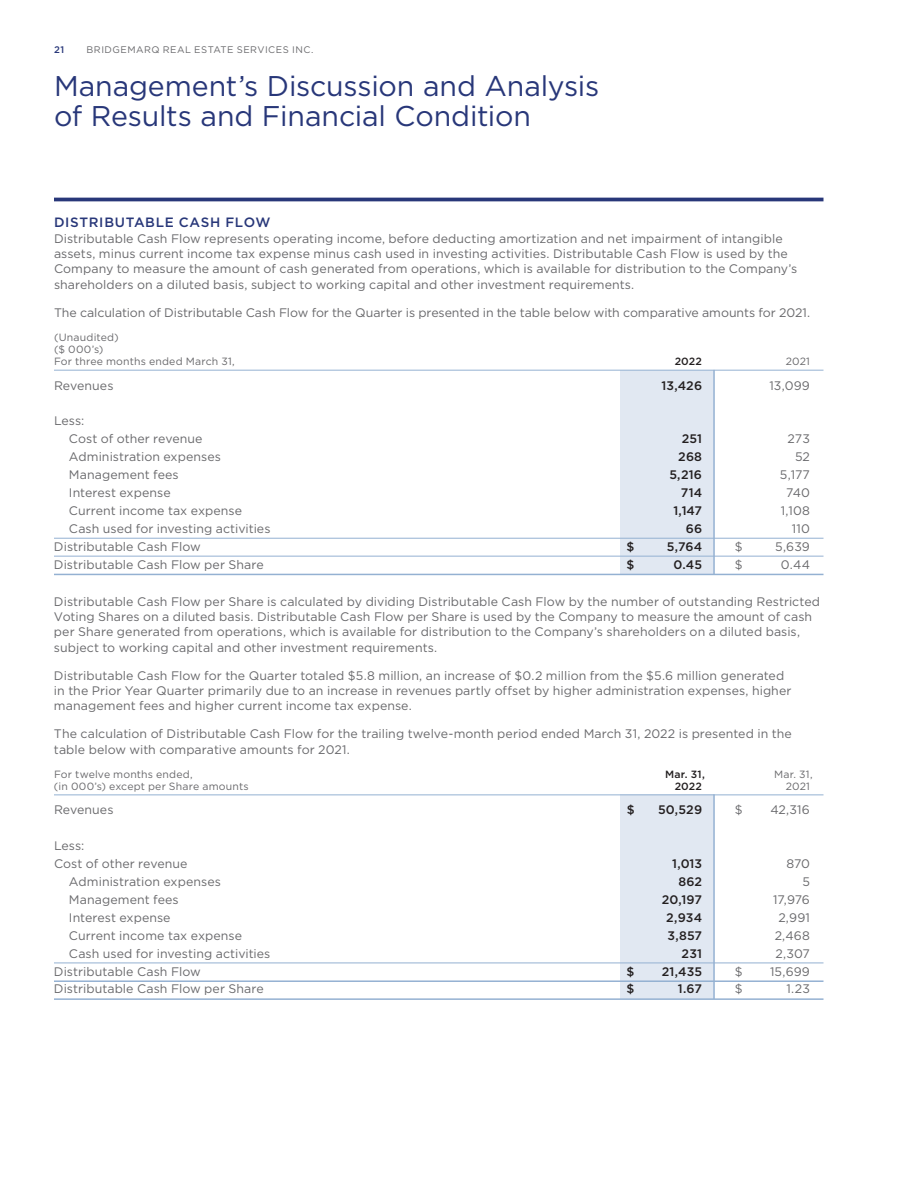
<style>
.page{position:relative;width:918px;height:1188px;background:#fff}
.page>*{position:absolute;margin:0;border:0;box-sizing:border-box;transform-origin:0 0}
.t1{font:28.5px/30px "Gotham";letter-spacing:-.005em;color:#283779}
.t2{font:500 13.5px "Gotham";letter-spacing:.05em;color:#283779}
.t3{font:12.3px/15.3px "Gotham";letter-spacing:.005em;color:#69696c}
.t4{font:500 12.3px "Gotham";letter-spacing:.005em;color:#231f20}
.t5{font:10.5px/12px "Gotham";letter-spacing:.02em;color:#69696c}
.t6{font:500 10.5px "Gotham";letter-spacing:.02em;color:#231f20}
.t7{font:9.45px "Gotham";letter-spacing:.05em;color:#69696c}
.t8{font:500 9.45px "Gotham";color:#283779}
</style>
<div class="page">
<hr style="left:54px;top:198px;width:770px;height:3px;background:#283779">
<div style="left:620px;top:370px;width:94px;height:205px;background:#e1e8f2"></div>
<hr style="left:713px;top:370px;width:2px;height:205px;background:#94b1d2">
<div style="left:620px;top:794px;width:94px;height:205px;background:#e1e8f2"></div>
<hr style="left:713px;top:794px;width:2px;height:205px;background:#94b1d2">
<hr style="left:54px;top:370px;width:770px;height:1px;background:#94b1d2">
<hr style="left:54px;top:538px;width:770px;height:1px;background:#94b1d2">
<hr style="left:54px;top:556px;width:770px;height:1px;background:#94b1d2">
<hr style="left:54px;top:574px;width:770px;height:1px;background:#94b1d2">
<hr style="left:54px;top:794px;width:770px;height:1px;background:#94b1d2">
<hr style="left:54px;top:963px;width:770px;height:1px;background:#94b1d2">
<hr style="left:54px;top:980px;width:770px;height:2px;background:#94b1d2">
<hr style="left:54px;top:998px;width:770px;height:2px;background:#94b1d2">
<p class="t8" style="left:54px;top:44px;width:12px">21</p>
<p class="t7" style="left:87px;top:44px;width:228px">BRIDGEMARQ REAL ESTATE SERVICES INC.</p>
<h1 class="t1" style="left:54px;top:71px;width:547px">Management’s Discussion and Analysis of Results and Financial Condition</h1>
<p class="t2" style="left:54px;top:215px;width:218px">DISTRIBUTABLE CASH FLOW</p>
<p class="t3" style="left:54px;top:230px;width:745px">Distributable Cash Flow represents operating income, before deducting amortization and net impairment of intangible assets, minus current income tax expense minus cash used in investing activities. Distributable Cash Flow is used by the Company to measure the amount of cash generated from operations, which is available for distribution to the Company’s shareholders on a diluted basis, subject to working capital and other investment requirements.</p>
<p class="t3" style="left:54px;top:305px;width:758px">The calculation of Distributable Cash Flow for the Quarter is presented in the table below with comparative amounts for 2021.</p>
<p class="t5" style="left:54px;top:331px;width:182px">(Unaudited)<br>($ 000’s)<br>For three months ended March 31,</p>
<p class="t6" style="left:675px;top:356px;width:29px">2022</p>
<p class="t5" style="left:786px;top:355px;width:26px">2021</p>
<p class="t3" style="left:54px;top:377px;width:61px">Revenues</p>
<p class="t4" style="left:662px;top:378px;width:42px">13,426</p>
<p class="t3" style="left:769px;top:377px;width:42px">13,099</p>
<p class="t3" style="left:69px;top:412px;width:135px;line-height:17.9px;text-indent:-15px">Less:<br>Cost of other revenue</p>
<p class="t4" style="left:682px;top:432px;width:22px">251</p>
<p class="t3" style="left:788px;top:431px;width:24px">273</p>
<p class="t3" style="left:69px;top:449px;width:153px">Administration expenses</p>
<p class="t4" style="left:678px;top:450px;width:25px">268</p>
<p class="t3" style="left:795px;top:449px;width:16px">52</p>
<p class="t3" style="left:69px;top:467px;width:111px">Management fees</p>
<p class="t4" style="left:669px;top:468px;width:34px">5,216</p>
<p class="t3" style="left:780px;top:467px;width:32px">5,177</p>
<p class="t3" style="left:69px;top:485px;width:103px">Interest expense</p>
<p class="t4" style="left:681px;top:486px;width:23px">714</p>
<p class="t3" style="left:786px;top:485px;width:25px">740</p>
<p class="t3" style="left:69px;top:503px;width:175px">Current income tax expense</p>
<p class="t4" style="left:673px;top:504px;width:30px">1,147</p>
<p class="t3" style="left:781px;top:503px;width:31px">1,108</p>
<p class="t3" style="left:69px;top:521px;width:203px">Cash used for investing activities</p>
<p class="t4" style="left:686px;top:522px;width:18px">66</p>
<p class="t3" style="left:792px;top:521px;width:20px">110</p>
<p class="t3" style="left:54px;top:539px;width:148px">Distributable Cash Flow</p>
<p class="t4" style="left:627px;top:540px;width:9px">$</p>
<p class="t4" style="left:667px;top:540px;width:37px">5,764</p>
<p class="t3" style="left:735px;top:539px;width:9px">$</p>
<p class="t3" style="left:775px;top:539px;width:36px">5,639</p>
<p class="t3" style="left:54px;top:557px;width:211px">Distributable Cash Flow per Share</p>
<p class="t4" style="left:627px;top:557px;width:9px">$</p>
<p class="t4" style="left:673px;top:557px;width:30px">0.45</p>
<p class="t3" style="left:735px;top:557px;width:9px">$</p>
<p class="t3" style="left:781px;top:557px;width:31px">0.44</p>
<p class="t3" style="left:54px;top:594px;width:768px">Distributable Cash Flow per Share is calculated by dividing Distributable Cash Flow by the number of outstanding Restricted Voting Shares on a diluted basis. Distributable Cash Flow per Share is used by the Company to measure the amount of cash per Share generated from operations, which is available for distribution to the Company’s shareholders on a diluted basis, subject to working capital and other investment requirements.</p>
<p class="t3" style="left:54px;top:667px;width:739px">Distributable Cash Flow for the Quarter totaled $5.8 million, an increase of $0.2 million from the $5.6 million generated in the Prior Year Quarter primarily due to an increase in revenues partly offset by higher administration expenses, higher management fees and higher current income tax expense.</p>
<p class="t3" style="left:54px;top:726px;width:739px">The calculation of Distributable Cash Flow for the trailing twelve-month period ended March 31, 2022 is presented in the table below with comparative amounts for 2021.</p>
<p class="t5" style="left:54px;top:768px;width:140px">For twelve months ended,</p>
<p class="t6" style="left:665px;top:768px;width:41px">Mar. 31,</p>
<p class="t5" style="left:774px;top:768px;width:40px">Mar. 31,</p>
<p class="t5" style="left:54px;top:780px;width:196px">(in 000’s) except per Share amounts</p>
<p class="t6" style="left:675px;top:780px;width:29px">2022</p>
<p class="t5" style="left:786px;top:780px;width:26px">2021</p>
<p class="t3" style="left:54px;top:802px;width:61px">Revenues</p>
<p class="t4" style="left:627px;top:803px;width:9px">$</p>
<p class="t4" style="left:658px;top:803px;width:45px">50,529</p>
<p class="t3" style="left:735px;top:802px;width:9px">$</p>
<p class="t3" style="left:770px;top:802px;width:41px">42,316</p>
<p class="t3" style="left:54px;top:837px;width:135px;line-height:17.9px">Less:<br>Cost of other revenue</p>
<p class="t4" style="left:672px;top:857px;width:31px">1,013</p>
<p class="t3" style="left:786px;top:856px;width:25px">870</p>
<p class="t3" style="left:69px;top:874px;width:153px">Administration expenses</p>
<p class="t4" style="left:678px;top:875px;width:25px">862</p>
<p class="t3" style="left:802px;top:874px;width:9px">5</p>
<p class="t3" style="left:69px;top:892px;width:111px">Management fees</p>
<p class="t4" style="left:662px;top:893px;width:42px">20,197</p>
<p class="t3" style="left:773px;top:892px;width:38px">17,976</p>
<p class="t3" style="left:69px;top:910px;width:103px">Interest expense</p>
<p class="t4" style="left:666px;top:910px;width:37px">2,934</p>
<p class="t3" style="left:778px;top:910px;width:33px">2,991</p>
<p class="t3" style="left:69px;top:928px;width:175px">Current income tax expense</p>
<p class="t4" style="left:667px;top:928px;width:36px">3,857</p>
<p class="t3" style="left:775px;top:928px;width:37px">2,468</p>
<p class="t3" style="left:69px;top:945px;width:203px">Cash used for investing activities</p>
<p class="t4" style="left:682px;top:946px;width:22px">231</p>
<p class="t3" style="left:775px;top:945px;width:36px">2,307</p>
<p class="t3" style="left:54px;top:963px;width:148px">Distributable Cash Flow</p>
<p class="t4" style="left:627px;top:964px;width:9px">$</p>
<p class="t4" style="left:662px;top:964px;width:42px">21,435</p>
<p class="t3" style="left:735px;top:963px;width:9px">$</p>
<p class="t3" style="left:770px;top:963px;width:41px">15,699</p>
<p class="t3" style="left:54px;top:981px;width:211px">Distributable Cash Flow per Share</p>
<p class="t4" style="left:627px;top:982px;width:9px">$</p>
<p class="t4" style="left:678px;top:982px;width:26px">1.67</p>
<p class="t3" style="left:735px;top:981px;width:9px">$</p>
<p class="t3" style="left:787px;top:981px;width:25px">1.23</p>
</div>
